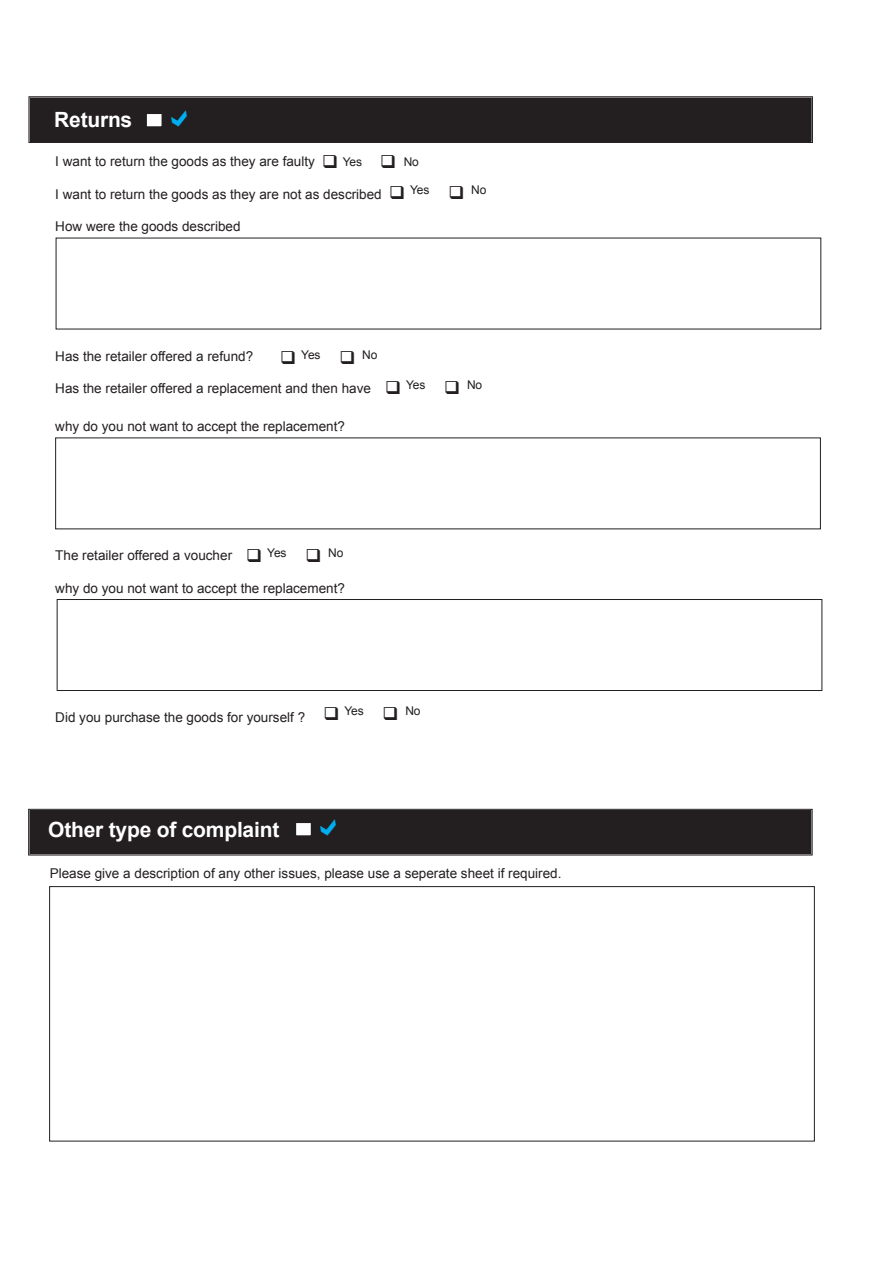
<style>
.page{position:relative;width:893px;height:1263px;background:#fff}
.page>*{position:absolute;margin:0;border:0;box-sizing:border-box;transform-origin:0 0}
.t1{font:700 21px "Arial";letter-spacing:-.01em;color:#fff}
.t2{font:13.5px "Arial";color:#231f20}
.t3{font:12px "Arial";letter-spacing:-.01em;color:#231f20}
</style>
<div class="page">
<div style="left:57px;top:599px;width:765px;height:92px;border:1px solid #231f20"></div>
<div style="left:49px;top:886px;width:766px;height:255px;border:1px solid #231f20"></div>
<div style="left:29px;top:96px;width:784px;height:47px;background:#231f20"></div>
<div style="left:28px;top:809px;width:785px;height:46px;background:#231f20"></div>
<h1 class="t1" style="left:54px;top:106px;width:80px">Returns</h1>
<p class="t2" style="left:55px;top:153px;width:261px">I want to return the goods as they are faulty</p>
<p class="t2" style="left:55px;top:185px;width:328px">I want to return the goods as they are not as described</p>
<p class="t2" style="left:55px;top:217px;width:187px">How were the goods described</p>
<p class="t3" style="left:343px;top:154px;width:21px">Yes</p>
<p class="t3" style="left:404px;top:154px;width:17px">No</p>
<p class="t3" style="left:410px;top:182px;width:21px">Yes</p>
<p class="t3" style="left:471px;top:182px;width:17px">No</p>
<p class="t3" style="left:301px;top:347px;width:21px">Yes</p>
<p class="t3" style="left:362px;top:347px;width:17px">No</p>
<p class="t2" style="left:55px;top:347px;width:199px">Has the retailer offered a refund?</p>
<p class="t2" style="left:55px;top:379px;width:317px">Has the retailer offered a replacement and then have</p>
<p class="t2" style="left:55px;top:417px;width:291px">why do you not want to accept the replacement?</p>
<p class="t3" style="left:406px;top:377px;width:21px">Yes</p>
<p class="t3" style="left:467px;top:377px;width:17px">No</p>
<p class="t3" style="left:267px;top:545px;width:21px">Yes</p>
<p class="t3" style="left:328px;top:545px;width:17px">No</p>
<p class="t2" style="left:55px;top:547px;width:178px">The retailer offered a voucher</p>
<p class="t2" style="left:55px;top:579px;width:291px">why do you not want to accept the replacement?</p>
<p class="t2" style="left:55px;top:709px;width:251px">Did you purchase the goods for yourself ?</p>
<h1 class="t1" style="left:48px;top:815px;width:233px">Other type of complaint</h1>
<p class="t3" style="left:344px;top:703px;width:21px">Yes</p>
<p class="t3" style="left:405px;top:703px;width:17px">No</p>
<p class="t2" style="left:50px;top:865px;width:513px">Please give a description of any other issues, please use a seperate sheet if required.</p>
</div>
